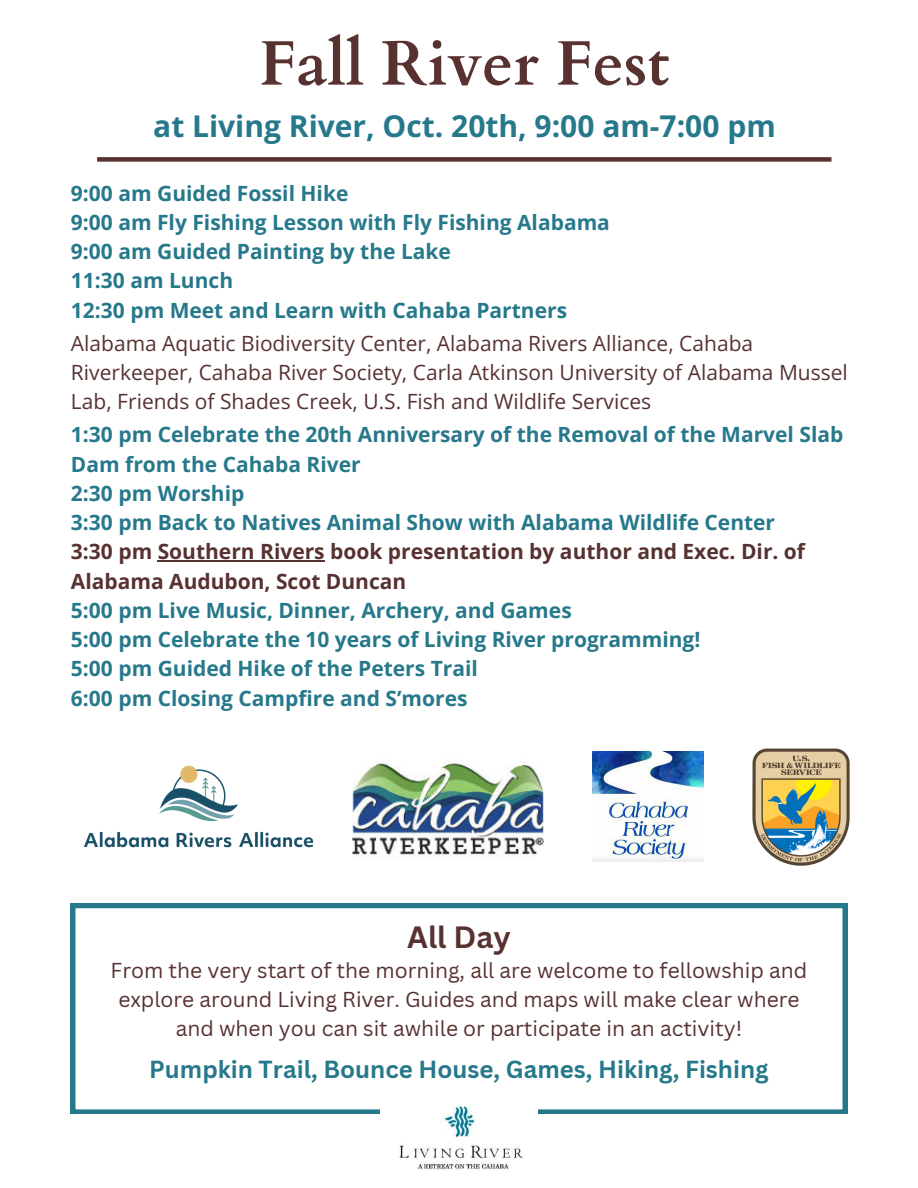
<style>
.page{position:relative;width:918px;height:1188px;background:#fff}
.page>*{position:absolute;margin:0;border:0;box-sizing:border-box;transform-origin:0 0}
.t1{font:700 63px "Cardo";color:#583131}
.t2{font:700 30px "Open Sans";color:#26788b}
.t3{font:700 30px "Canva Sans";color:#583131}
.t4{font:700 24px "Canva Sans";color:#26788b}
.t5{font:700 21px/29.2px "Open Sans";color:#26788b}
.t6{font:21px/29.2px "Open Sans";color:#583131}
.t7{font:21px/29.2px "Canva Sans";color:#583131;text-align:center}
.s1{color:#583131}
</style>
<div class="page">
<div style="left:97px;top:157px;width:734px;height:5px;background:#583131"></div>
<svg style="left:71px;top:904px;width:776px;height:210px"></svg>
<img style="left:593px;top:751px;width:110px;height:111px">
<img style="left:353px;top:760px;width:191px;height:96px">
<img style="left:84px;top:765px;width:230px;height:83px">
<img style="left:753px;top:749px;width:96px;height:116px">
<hr style="left:158px;top:561px;width:167px;height:1px;background:#583131">
<img style="left:380px;top:1096px;width:158px;height:74px">
<h2 class="t1" style="left:259px;top:22px;width:412px">Fall River Fest</h2>
<p class="t2" style="left:153px;top:105px;width:624px">at Living River, Oct. 20th, 9:00 am-7:00 pm</p>
<h3 class="t5" style="left:71px;top:178px;width:541px">9:00 am Guided Fossil Hike<br>9:00 am Fly Fishing Lesson with Fly Fishing Alabama 9:00 am Guided Painting by the Lake<br>11:30 am Lunch<br>12:30 pm Meet and Learn with Cahaba Partners</h3>
<p class="t6" style="left:71px;top:328px;width:778px">Alabama Aquatic Biodiversity Center, Alabama Rivers Alliance, Cahaba<br>Riverkeeper, Cahaba River Society, Carla Atkinson University of Alabama Mussel<br>Lab, Friends of Shades Creek, U.S. Fish and Wildlife Services</p>
<p class="t5" style="left:71px;top:420px;width:774px">1:30 pm Celebrate the 20th Anniversary of the Removal of the Marvel Slab Dam from the Cahaba River<br>2:30 pm Worship<br>3:30 pm Back to Natives Animal Show with Alabama Wildlife Center<br><span class="s1">3:30 pm Southern Rivers book presentation by author and Exec. Dir. of Alabama Audubon, Scot Duncan<br></span>5:00 pm Live Music, Dinner, Archery, and Games<br>5:00 pm Celebrate the 10 years of Living River programming!<br>5:00 pm Guided Hike of the Peters Trail<br>6:00 pm Closing Campfire and S’mores</p>
<h1 class="t3" style="left:407px;top:916px;width:105px">All Day</h1>
<h2 class="t7" style="left:111px;top:955px;width:698px">From the very start of the morning, all are welcome to fellowship and explore around Living River. Guides and maps will make clear where and when you can sit awhile or participate in an activity!</h2>
<h4 class="t4" style="left:149px;top:1052px;width:621px">Pumpkin Trail, Bounce House, Games, Hiking, Fishing</h4>
</div>
